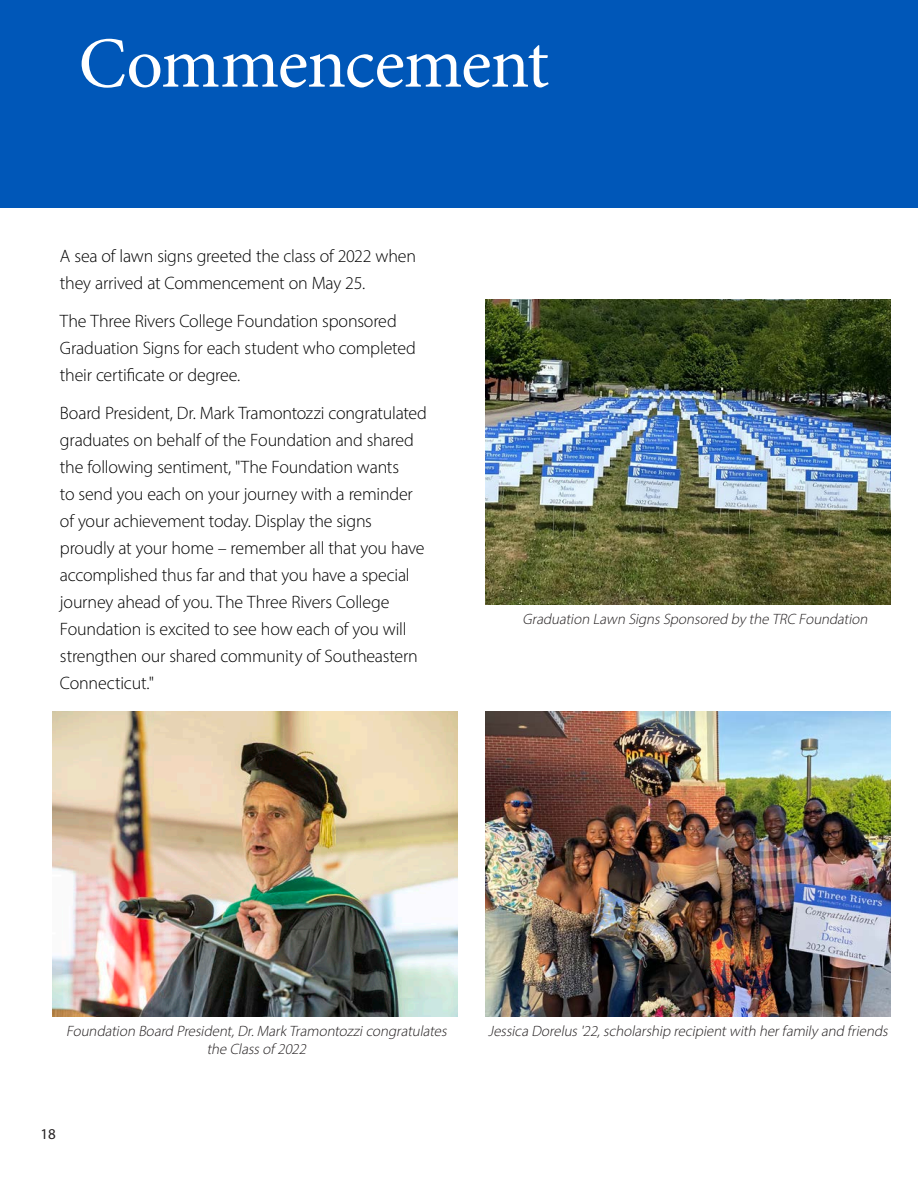
<style>
.page{position:relative;width:918px;height:1188px;background:#fff}
.page>*{position:absolute;margin:0;border:0;box-sizing:border-box;transform-origin:0 0}
.Feature_Header_-_Whi{font:72px "Minion Pro";letter-spacing:-.02em;color:#fff}
.Feature_Paragraph{font:300 18px/27px "Myriad Pro";letter-spacing:-.015em;color:#000}
.Captions_-_Black{font:italic 300 15px "Myriad Pro";color:#231f20}
.t1{font:15px "Myriad Pro";color:#231f20}
</style>
<div class="page">
<div style="left:0;top:0;width:918px;height:207px;background:#0057b8"></div>
<img style="left:485px;top:711px;width:405px;height:306px">
<img style="left:52px;top:711px;width:405px;height:306px">
<img style="left:485px;top:299px;width:405px;height:306px">
<p class="Feature_Header_-_Whi" style="left:78px;top:15px;width:472px">Commencement</p>
<p class="Feature_Paragraph" style="left:60px;top:243px;width:358px">A sea of lawn signs greeted the class of 2022 when they arrived at Commencement on May 25.</p>
<p class="Feature_Paragraph" style="left:60px;top:307px;width:357px">The Three Rivers College Foundation sponsored<br>Graduation Signs for each student who completed their certificate or degree.</p>
<p class="Feature_Paragraph" style="left:60px;top:399px;width:369px">Board President, Dr. Mark Tramontozzi congratulated graduates on behalf of the Foundation and shared the following sentiment, "The Foundation wants<br>to send you each on your journey with a reminder of your achievement today. Display the signs proudly at your home – remember all that you have accomplished thus far and that you have a special journey ahead of you. The Three Rivers College Foundation is excited to see how each of you will strengthen our shared community of Southeastern Connecticut."</p>
<p class="Captions_-_Black" style="left:523px;top:610px;width:350px">Graduation Lawn SignsSponsored by the TRC Foundation</p>
<p class="Captions_-_Black" style="left:66px;top:1022px;width:385px">Foundation Board President,Dr.Mark Tramontozzicongratulates</p>
<p class="Captions_-_Black" style="left:488px;top:1022px;width:404px">Jessica Dorelus'22,scholarship recipientwith herfamily and friends</p>
<p class="Captions_-_Black" style="left:207px;top:1040px;width:104px">the Classof 2022</p>
<p class="t1" style="left:40px;top:1124px;width:17px">18</p>
</div>
